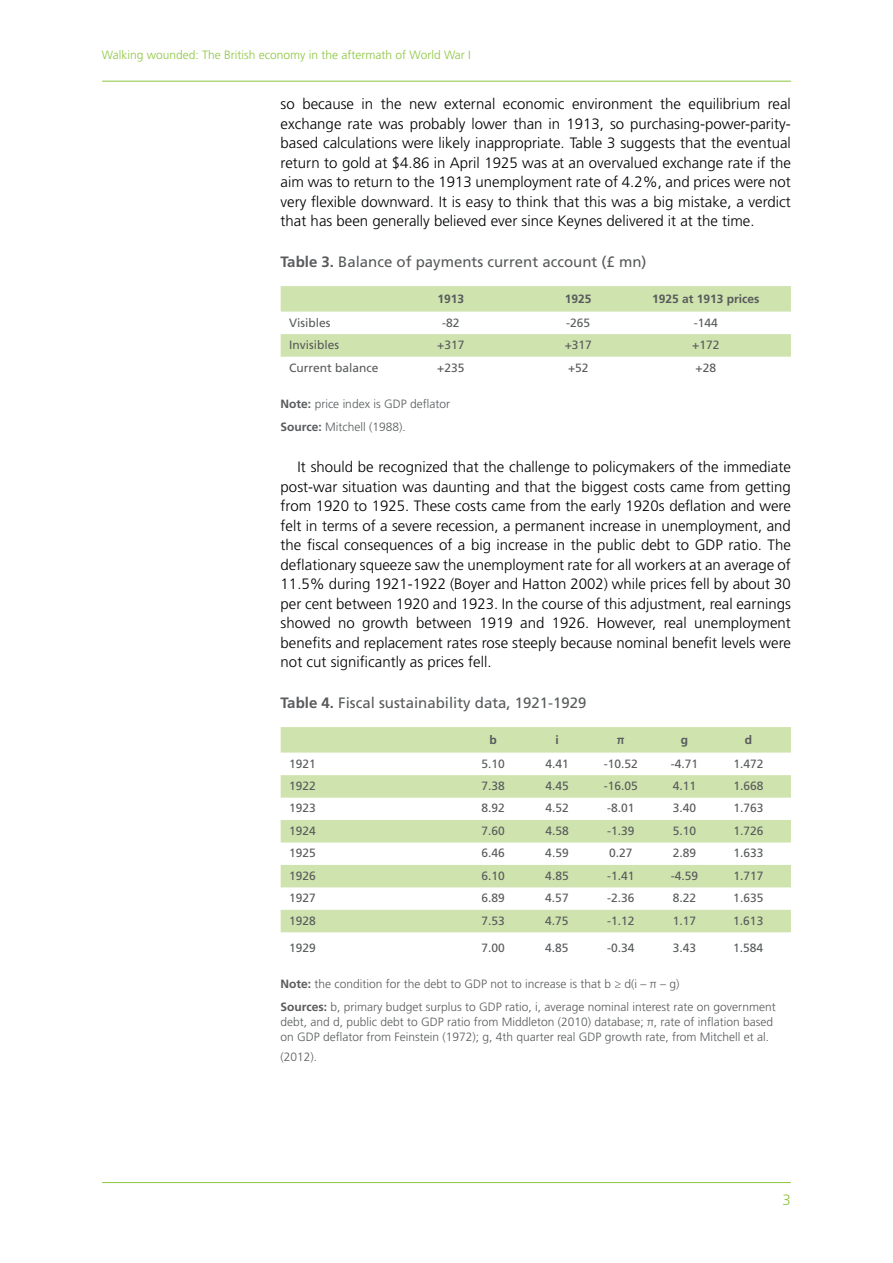
<style>
.page{position:relative;width:893px;height:1263px;background:#fff}
.page>*{position:absolute;margin:0;border:0;box-sizing:border-box;transform-origin:0 0}
.t1{font:300 15px/19.5px "Frutiger LT Std";color:#000;text-align:justify}
.t2{font:15px "Frutiger LT Std";color:#585a5c}
.t3{font:300 15px "Frutiger LT Std";color:#8dc640}
.t4{font:300 12px/23.5px "Frutiger LT Std";color:#585a5c}
.t5{font:12px "Frutiger LT Std";color:#585a5c}
.t6{font:300 12px "Frutiger LT Std";color:#8dc640}
.t7{font:700 12px "Frutiger LT Std";color:#585a5c}
.s1{font-weight:700}
</style>
<div class="page">
<hr style="left:102px;top:81px;width:689px;height:1px;background:#8dc640">
<hr style="left:102px;top:1182px;width:689px;height:1px;background:#8dc640">
<div style="left:281px;top:286px;width:510px;height:26px;background:#cfe3ae"></div>
<div style="left:281px;top:334px;width:510px;height:23px;background:#cfe3ae"></div>
<div style="left:281px;top:727px;width:510px;height:25px;background:#cfe3ae"></div>
<div style="left:281px;top:775px;width:510px;height:23px;background:#cfe3ae"></div>
<div style="left:281px;top:820px;width:510px;height:22px;background:#cfe3ae"></div>
<div style="left:281px;top:865px;width:510px;height:22px;background:#cfe3ae"></div>
<div style="left:281px;top:910px;width:510px;height:22px;background:#cfe3ae"></div>
<p class="t6" style="left:102px;top:48px;width:370px">Walking wounded: The British economy in the aftermath of World War I</p>
<p class="t1" style="left:281px;top:94px;width:512px">so because in the new external economic environment the equilibrium real exchange rate was probably lower than in 1913, so purchasing-power-parity&shy;based calculations were likely inappropriate. Table 3 suggests that the eventual return to gold at $4.86 in April 1925 was at an overvalued exchange rate if the aim was to return to the 1913 unemployment rate of 4.2%, and prices were not very flexible downward. It is easy to think that this was a big mistake, a verdict that has been generally believed ever since Keynes delivered it at the time.</p>
<p class="t2" style="left:281px;top:253px;width:367px"><span class="s1">Table 3.</span> Balance of payments current account (£ mn)</p>
<p class="t7" style="left:437px;top:292px;width:28px">1913</p>
<p class="t7" style="left:565px;top:292px;width:28px">1925</p>
<p class="t7" style="left:652px;top:292px;width:109px">1925 at 1913 prices</p>
<p class="t5" style="left:289px;top:315px;width:43px">Visibles</p>
<p class="t5" style="left:442px;top:315px;width:19px">-82</p>
<p class="t5" style="left:566px;top:315px;width:26px">-265</p>
<p class="t5" style="left:694px;top:315px;width:26px">-144</p>
<p class="t5" style="left:289px;top:338px;width:52px">Invisibles</p>
<p class="t5" style="left:437px;top:338px;width:29px">+317</p>
<p class="t5" style="left:565px;top:338px;width:29px">+317</p>
<p class="t5" style="left:692px;top:338px;width:29px">+172</p>
<p class="t5" style="left:289px;top:360px;width:91px">Current balance</p>
<p class="t5" style="left:437px;top:360px;width:29px">+235</p>
<p class="t5" style="left:568px;top:360px;width:22px">+52</p>
<p class="t5" style="left:696px;top:360px;width:22px">+28</p>
<p class="t4" style="left:281px;top:392px;width:171px"><span class="s1">Note:</span> price index is GDP deflator<br><span class="s1">Source:</span> Mitchell (1988).</p>
<p class="t1" style="left:281px;top:457px;width:512px;text-indent:17px">It should be recognized that the challenge to policymakers of the immediate post-war situation was daunting and that the biggest costs came from getting from 1920 to 1925. These costs came from the early 1920s deflation and were felt in terms of a severe recession, a permanent increase in unemployment, and the fiscal consequences of a big increase in the public debt to GDP ratio. The deflationary squeeze saw the unemployment rate for all workers at an average of 11.5% during 1921-1922 (Boyer and Hatton 2002) while prices fell by about 30 per cent between 1920 and 1923. In the course of this adjustment, real earnings showed no growth between 1919 and 1926. However, real unemployment benefits and replacement rates rose steeply because nominal benefit levels were not cut significantly as prices fell.</p>
<p class="t2" style="left:281px;top:694px;width:307px"><span class="s1">Table 4.</span> Fiscal sustainability data, 1921-1929</p>
<p class="t7" style="left:490px;top:733px;width:9px">b</p>
<p class="t7" style="left:555px;top:733px;width:5px">i</p>
<p class="t7" style="left:617px;top:733px;width:9px">π</p>
<p class="t7" style="left:681px;top:733px;width:9px">g</p>
<p class="t7" style="left:745px;top:733px;width:9px">d</p>
<p class="t5" style="left:289px;top:756px;width:28px">1921</p>
<p class="t5" style="left:482px;top:756px;width:25px">5.10</p>
<p class="t5" style="left:545px;top:756px;width:25px">4.41</p>
<p class="t5" style="left:604px;top:756px;width:36px">-10.52</p>
<p class="t5" style="left:671px;top:756px;width:29px">-4.71</p>
<p class="t5" style="left:733px;top:756px;width:32px">1.472</p>
<p class="t5" style="left:289px;top:779px;width:28px">1922</p>
<p class="t5" style="left:482px;top:779px;width:25px">7.38</p>
<p class="t5" style="left:545px;top:779px;width:25px">4.45</p>
<p class="t5" style="left:604px;top:779px;width:36px">-16.05</p>
<p class="t5" style="left:673px;top:779px;width:25px">4.11</p>
<p class="t5" style="left:733px;top:779px;width:32px">1.668</p>
<p class="t5" style="left:289px;top:801px;width:28px">1923</p>
<p class="t5" style="left:482px;top:801px;width:25px">8.92</p>
<p class="t5" style="left:545px;top:801px;width:25px">4.52</p>
<p class="t5" style="left:607px;top:801px;width:29px">-8.01</p>
<p class="t5" style="left:673px;top:801px;width:25px">3.40</p>
<p class="t5" style="left:733px;top:801px;width:32px">1.763</p>
<p class="t5" style="left:289px;top:824px;width:28px">1924</p>
<p class="t5" style="left:482px;top:824px;width:25px">7.60</p>
<p class="t5" style="left:545px;top:824px;width:25px">4.58</p>
<p class="t5" style="left:607px;top:824px;width:29px">-1.39</p>
<p class="t5" style="left:673px;top:824px;width:25px">5.10</p>
<p class="t5" style="left:733px;top:824px;width:32px">1.726</p>
<p class="t5" style="left:289px;top:846px;width:28px">1925</p>
<p class="t5" style="left:481px;top:846px;width:25px">6.46</p>
<p class="t5" style="left:545px;top:846px;width:25px">4.59</p>
<p class="t5" style="left:609px;top:846px;width:25px">0.27</p>
<p class="t5" style="left:673px;top:846px;width:25px">2.89</p>
<p class="t5" style="left:733px;top:846px;width:32px">1.633</p>
<p class="t5" style="left:289px;top:868px;width:28px">1926</p>
<p class="t5" style="left:481px;top:868px;width:25px">6.10</p>
<p class="t5" style="left:545px;top:868px;width:25px">4.85</p>
<p class="t5" style="left:607px;top:868px;width:29px">-1.41</p>
<p class="t5" style="left:671px;top:868px;width:29px">-4.59</p>
<p class="t5" style="left:733px;top:868px;width:32px">1.717</p>
<p class="t5" style="left:289px;top:891px;width:28px">1927</p>
<p class="t5" style="left:481px;top:891px;width:25px">6.89</p>
<p class="t5" style="left:545px;top:891px;width:25px">4.57</p>
<p class="t5" style="left:607px;top:891px;width:29px">-2.36</p>
<p class="t5" style="left:673px;top:891px;width:25px">8.22</p>
<p class="t5" style="left:733px;top:891px;width:32px">1.635</p>
<p class="t5" style="left:289px;top:913px;width:28px">1928</p>
<p class="t5" style="left:481px;top:913px;width:25px">7.53</p>
<p class="t5" style="left:545px;top:913px;width:25px">4.75</p>
<p class="t5" style="left:607px;top:913px;width:29px">-1.12</p>
<p class="t5" style="left:673px;top:913px;width:25px">1.17</p>
<p class="t5" style="left:733px;top:913px;width:32px">1.613</p>
<p class="t5" style="left:289px;top:940px;width:28px">1929</p>
<p class="t5" style="left:481px;top:940px;width:25px">7.00</p>
<p class="t5" style="left:545px;top:940px;width:25px">4.85</p>
<p class="t5" style="left:607px;top:940px;width:29px">-0.34</p>
<p class="t5" style="left:673px;top:940px;width:25px">3.43</p>
<p class="t5" style="left:733px;top:940px;width:32px">1.584</p>
<p class="t4" style="left:281px;top:972px;width:497px"><span class="s1">Note:</span> the condition for the debt to GDP not to increase is that b ≥ d(i – π – g)<br><span class="s1">Sources:</span> b, primary budget surplus to GDP ratio, i, average nominal interest rate on government</p>
<p class="t4" style="left:281px;top:1015px;width:494px;line-height:15px">debt, and d, public debt to GDP ratio from Middleton (2010) database; π, rate of inflation based on GDP deflator from Feinstein (1972); g, 4th quarter real GDP growth rate, from Mitchell et al.</p>
<p class="t4" style="left:281px;top:1045px;width:38px">(2012).</p>
<p class="t3" style="left:783px;top:1192px;width:10px">3</p>
</div>
